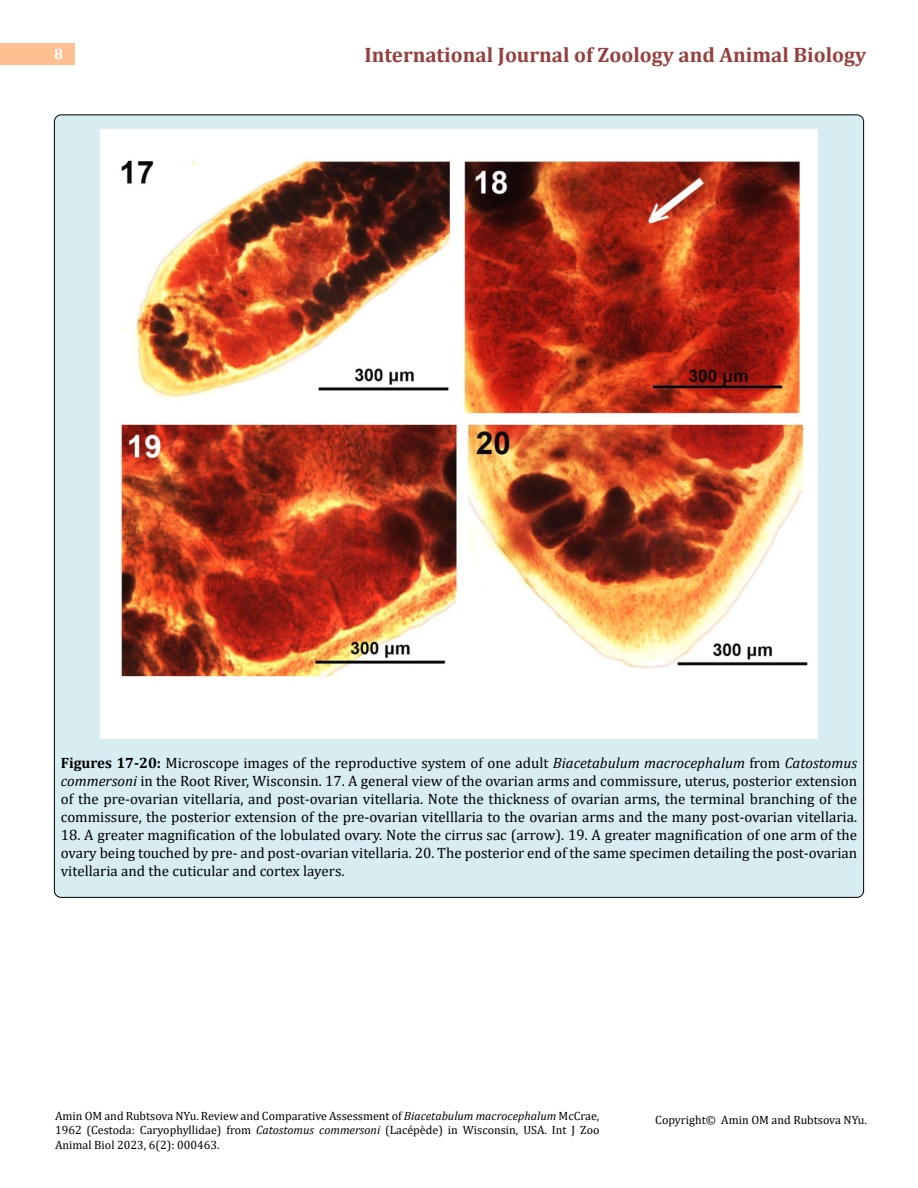
<style>
.page{position:relative;width:918px;height:1188px;background:#fff}
.page>*{position:absolute;margin:0;border:0;box-sizing:border-box;transform-origin:0 0}
.t1{font:700 21px "Cambria";color:#953f3c}
.t2{font:15px/18px "Cambria";color:#000;text-align:justify}
.t3{font:700 15px "Cambria";color:#fff}
.t4{font:12px/14.4px "Cambria";color:#000;text-align:justify}
.s1{font-weight:700}
.s2{font-style:italic}
</style>
<div class="page">
<div style="left:0;top:43px;width:75px;height:21px;background:#ffbf91"></div>
<div style="left:54px;top:115px;width:810px;height:782px;background:#d8edf2;border-radius:7px"></div>
<img style="left:101px;top:130px;width:716px;height:608px">
<p class="t3" style="left:54px;top:44px;width:10px">8</p>
<h1 class="t1" style="left:364px;top:40px;width:503px">International Journal of Zoology and Animal Biology</h1>
<p class="t2" style="left:61px;top:753px;width:798px"><span class="s1">Figures 17-20:</span> Microscope images of the reproductive system of one adult <span class="s2">Biacetabulum macrocephalum</span> from <span class="s2">Catostomus commersoni</span> in the Root River, Wisconsin. 17. A general view of the ovarian arms and commissure, uterus, posterior extension of the pre-ovarian vitellaria, and post-ovarian vitellaria. Note the thickness of ovarian arms, the terminal branching of the commissure, the posterior extension of the pre-ovarian vitelllaria to the ovarian arms and the many post-ovarian vitellaria.</p>
<p class="t2" style="left:61px;top:825px;width:798px">18. A greater magnification of the lobulated ovary. Note the cirrus sac (arrow). 19. A greater magnification of one arm of the ovary being touched by pre- and post-ovarian vitellaria. 20. The posterior end of the same specimen detailing the post-ovarian vitellaria and the cuticular and cortex layers.</p>
<p class="t4" style="left:55px;top:1108px;width:546px">Amin OM and Rubtsova NYu. Review and Comparative Assessment of <span class="s2">Biacetabulum macrocephalum</span> McCrae, 1962 (Cestoda: Caryophyllidae) from <span class="s2">Catostomus commersoni</span> (Lacépède) in Wisconsin, USA. Int J Zoo Animal Biol 2023, 6(2): 000463.</p>
<p class="t4" style="left:655px;top:1112px;width:213px">Copyright© Amin OM and Rubtsova NYu.</p>
</div>
